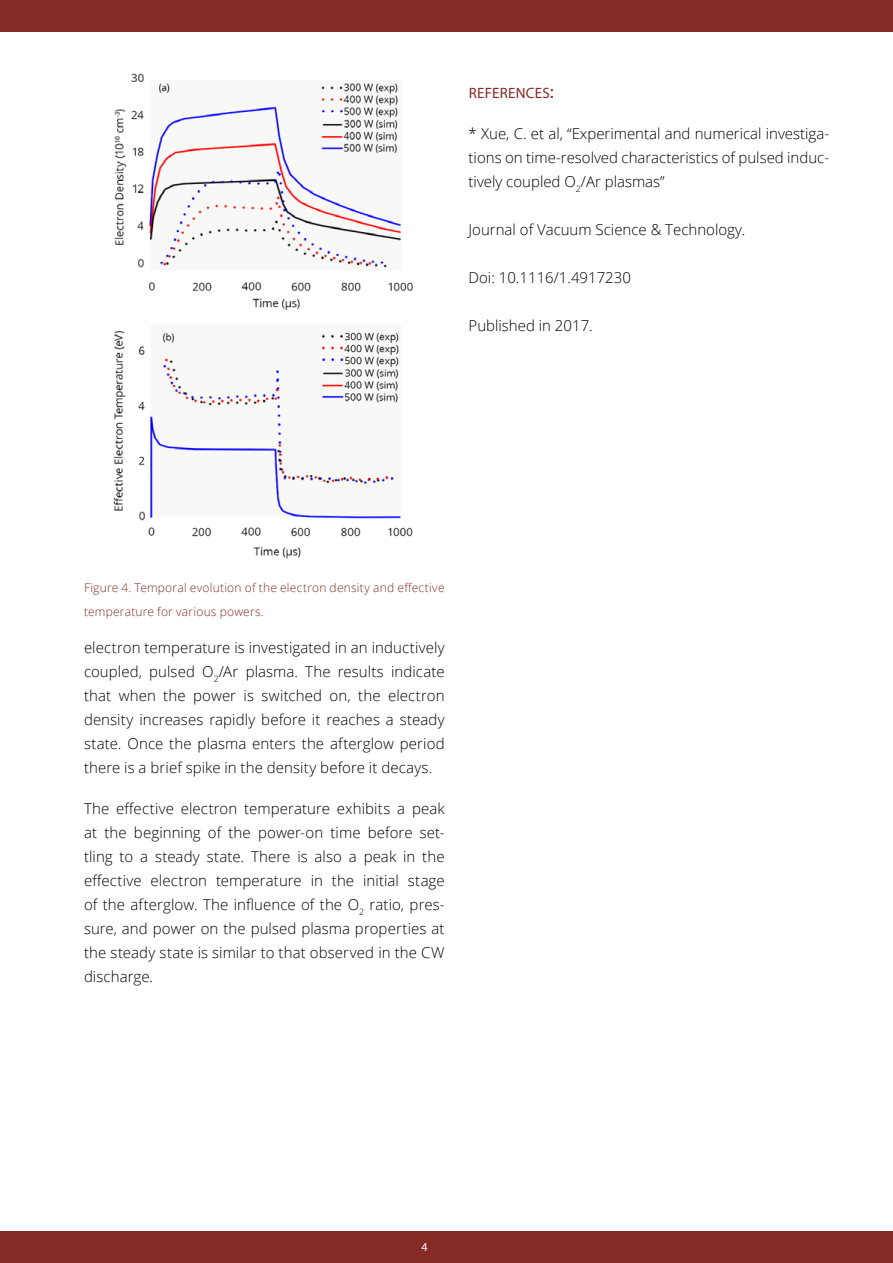
<style>
.page{position:relative;width:893px;height:1263px;background:#fff}
.page>*{position:absolute;margin:0;border:0;box-sizing:border-box;transform-origin:0 0}
.t1{font:300 15px/24px "Open Sans";color:#000;text-align:justify}
.t2{font:15px "Myriad Pro";letter-spacing:.015em;color:#862a28}
.t3{font:300 12px/24px "Open Sans";letter-spacing:.02em;color:#862a28}
.t4{font:12px "Myriad Pro";color:#fff}
.s1{font-size:19.5px}
</style>
<div class="page">
<div style="left:0;top:0;width:893px;height:32px;background:#862a28"></div>
<div style="left:0;top:1231px;width:893px;height:32px;background:#862a28"></div>
<img style="left:113px;top:73px;width:300px;height:486px">
<p class="t2" style="left:469px;top:84px;width:87px">REFERENCES<span class="s1">:</span></p>
<p class="t1" style="left:469px;top:121px;width:362px">* Xue, C. et al, “Experimental and numerical investiga&shy;tions on time-resolved characteristics of pulsed induc&shy;tively coupled O<sub>2</sub>/Ar plasmas”</p>
<p class="t1" style="left:469px;top:217px;width:278px">Journal of Vacuum Science &amp; Technology.</p>
<p class="t1" style="left:469px;top:265px;width:164px">Doi: 10.1116/1.4917230</p>
<p class="t1" style="left:469px;top:313px;width:126px">Published in 2017.</p>
<p class="t3" style="left:84px;top:575px;width:362px">Figure 4. Temporal evolution of the electron density and effective temperature for various powers.</p>
<p class="t1" style="left:84px;top:635px;width:362px">electron temperature is investigated in an inductively coupled, pulsed O<sub>2</sub>/Ar plasma. The results indicate that when the power is switched on, the electron density increases rapidly before it reaches a steady state. Once the plasma enters the afterglow period there is a brief spike in the density before it decays.</p>
<p class="t1" style="left:84px;top:796px;width:362px">The effective electron temperature exhibits a peak at the beginning of the power-on time before set&shy;tling to a steady state. There is also a peak in the effective electron temperature in the initial stage of the afterglow. The influence of the O<sub>2</sub> ratio, pres&shy;sure, and power on the pulsed plasma properties at the steady state is similar to that observed in the CW discharge.</p>
<p class="t4" style="left:421px;top:1240px;width:8px">4</p>
</div>
